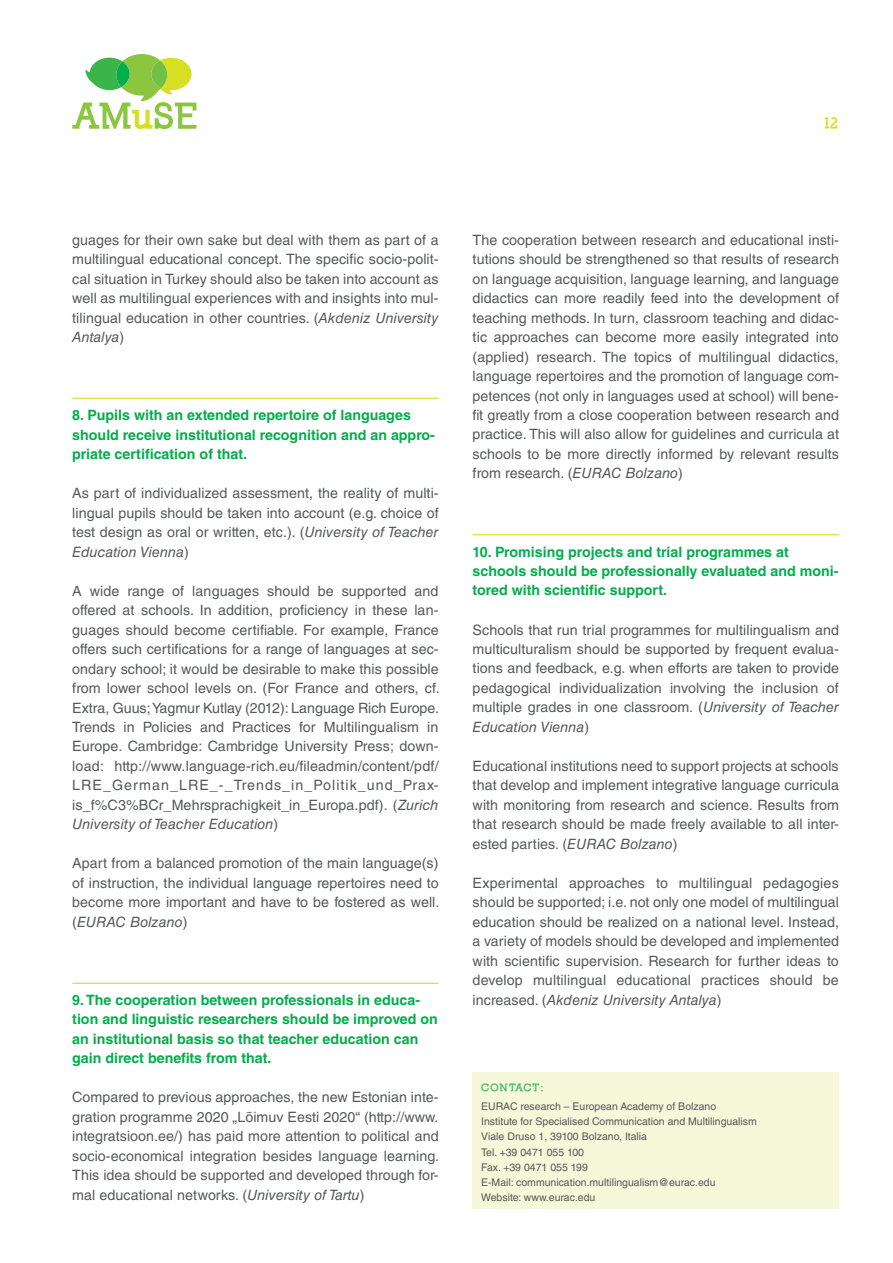
<style>
.page{position:relative;width:893px;height:1263px;background:#fff}
.page>*{position:absolute;margin:0;border:0;box-sizing:border-box;transform-origin:0 0}
.t1{font:900 15px "Nilland";color:#d6df21}
.t2{font:14.25px/19.5px "Helvetica LT Std";letter-spacing:.005em;color:#57585a;text-align:justify}
.t3{font:700 14.25px/19.5px "Helvetica LT Std";color:#03ad4c}
.t4{font:10.5px/15px "Helvetica LT Std";color:#57585a}
.t5{font:900 10.5px "Nilland";letter-spacing:.045em;color:#48b969}
.s1{font-style:italic}
</style>
<div class="page">
<svg style="left:72px;top:54px;width:124px;height:75px"></svg>
<hr style="left:72px;top:398px;width:367px;height:1px;background:#d6df21">
<hr style="left:72px;top:983px;width:367px;height:1px;background:#d6df21">
<hr style="left:473px;top:534px;width:366px;height:1px;background:#d6df21">
<div style="left:473px;top:1072px;width:366px;height:137px;background:#f5f8d9"></div>
<p class="t1" style="left:823px;top:113px;width:17px">12</p>
<p class="t2" style="left:72px;top:230px;width:368px">guages for their own sake but deal with them as part of a multilingual educational concept. The specific socio-polit&shy;cal situation in Turkey should also be taken into account as well as multilingual experiences with and insights into mul&shy;tilingual education in other countries. (<span class="s1">Akdeniz University Antalya</span>)</p>
<p class="t3" style="left:72px;top:405px;width:364px">8. Pupils with an extended repertoire of languages should receive institutional recognition and an appro&shy;priate certification of that.</p>
<p class="t2" style="left:72px;top:483px;width:368px">As part of individualized assessment, the reality of multi&shy;lingual pupils should be taken into account (e.g. choice of test design as oral or written, etc.). (<span class="s1">University of Teacher Education Vienna</span>)</p>
<p class="t2" style="left:72px;top:581px;width:369px">A wide range of languages should be supported and offered at schools. In addition, proficiency in these lan&shy;guages should become certifiable. For example, France offers such certifications for a range of languages at sec&shy;ondary school; it would be desirable to make this possible from lower school levels on. (For France and others, cf.<br>Extra, Guus; Yagmur Kutlay (2012): Language Rich Europe.<br>Trends in Policies and Practices for Multilingualism in Europe. Cambridge: Cambridge University Press; down&shy;load: http://www.language-rich.eu/fileadmin/content/pdf/ LRE_German_LRE_-_Trends_in_Politik_und_Prax&shy;is_f%C3%BCr_Mehrsprachigkeit_in_Europa.pdf). (<span class="s1">Zurich University of Teacher Education</span>)</p>
<p class="t2" style="left:72px;top:854px;width:369px">Apart from a balanced promotion of the main language(s) of instruction, the individual language repertoires need to become more important and have to be fostered as well. (<span class="s1">EURAC Bolzano</span>)</p>
<p class="t3" style="left:72px;top:990px;width:367px">9. The cooperation between professionals in educa&shy;tion and linguistic researchers should be improved on an institutional basis so that teacher education can gain direct benefits from that.</p>
<p class="t2" style="left:72px;top:1088px;width:368px">Compared to previous approaches, the new Estonian inte&shy;gration programme 2020 „Lõimuv Eesti 2020“ (http://www. integratsioon.ee/) has paid more attention to political and socio-economical integration besides language learning.<br>This idea should be supported and developed through for&shy;mal educational networks. (<span class="s1">University of Tartu</span>)</p>
<p class="t2" style="left:473px;top:230px;width:368px">The cooperation between research and educational insti&shy;tutions should be strengthened so that results of research on language acquisition, language learning, and language didactics can more readily feed into the development of teaching methods. In turn, classroom teaching and didac&shy;tic approaches can become more easily integrated into (applied) research. The topics of multilingual didactics, language repertoires and the promotion of language com&shy;petences (not only in languages used at school) will bene&shy;fit greatly from a close cooperation between research and practice. This will also allow for guidelines and curricula at schools to be more directly informed by relevant results from research. (<span class="s1">EURAC Bolzano</span>)</p>
<p class="t3" style="left:473px;top:541px;width:367px">10. Promising projects and trial programmes at schools should be professionally evaluated and moni&shy;tored with scientific support.</p>
<p class="t2" style="left:473px;top:620px;width:368px">Schools that run trial programmes for multilingualism and multiculturalism should be supported by frequent evalua&shy;tions and feedback, e.g. when efforts are taken to provide pedagogical individualization involving the inclusion of multiple grades in one classroom. (<span class="s1">University of Teacher Education Vienna</span>)</p>
<p class="t2" style="left:473px;top:756px;width:368px">Educational institutions need to support projects at schools that develop and implement integrative language curricula with monitoring from research and science. Results from that research should be made freely available to all inter&shy;ested parties. (<span class="s1">EURAC Bolzano</span>)</p>
<p class="t2" style="left:473px;top:873px;width:368px">Experimental approaches to multilingual pedagogies should be supported; i.e. not only one model of multilingual education should be realized on a national level. Instead, a variety of models should be developed and implemented with scientific supervision. Research for further ideas to develop multilingual educational practices should be increased. (<span class="s1">Akdeniz University Antalya</span>)</p>
<p class="t5" style="left:481px;top:1081px;width:64px">CONTACT:</p>
<p class="t4" style="left:481px;top:1099px;width:277px">EURAC research – European Academy of Bolzano<br>Institute for Specialised Communication and Multilingualism Viale Druso 1, 39100 Bolzano, Italia<br>Tel. +39 0471 055 100<br>Fax. +39 0471 055 199<br>E-Mail: communication.multilingualism@eurac.edu Website: www.eurac.edu</p>
</div>
